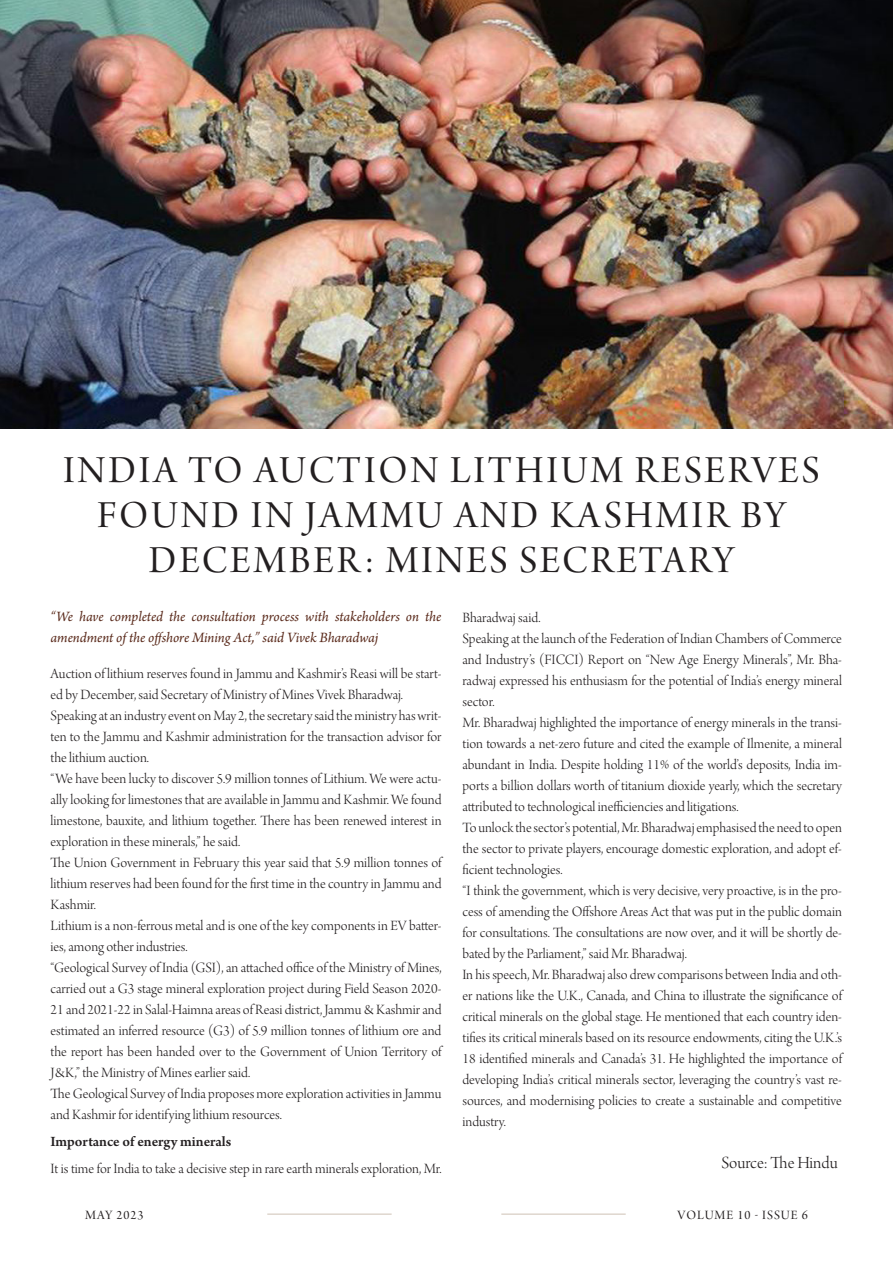
<style>
.page{position:relative;width:893px;height:1263px;background:#fff}
.page>*{position:absolute;margin:0;border:0;box-sizing:border-box;transform-origin:0 0}
.Title_39_pt___Center{font:40.5px/45px "Arno Pro Display";letter-spacing:.07em;color:#231f20;text-align:center}
.t1{font:18px "Arno Pro Light Display";color:#231f20}
.t2{font:15px/21px "Arno Pro Light Display";color:#231f20;text-align:justify}
.t3{font:italic 15px/21px "Arno Pro";letter-spacing:-.005em;color:#5a2a1b}
.t4{font:600 15px "Arno Pro";letter-spacing:-.005em;color:#231f20}
.t5{font:13.5px "Arno Pro Display";letter-spacing:.07em;color:#231f20}
</style>
<div class="page">
<hr style="left:267px;top:1213px;width:125px;height:2px;background:#ded6cd">
<hr style="left:501px;top:1213px;width:125px;height:2px;background:#ded6cd">
<img style="left:0;top:0;width:893px;height:429px">
<p class="Title_39_pt___Center" style="left:63px;top:450px;width:758px">INDIA TO AUCTION LITHIUM RESERVES<br>FOUND IN JAMMU AND KASHMIR BY</p>
<p class="Title_39_pt___Center" style="left:149px;top:540px;width:587px">DECEMBER: MINES SECRETARY</p>
<p class="t3" style="left:51px;top:607px;width:392px">“We have completed the consultation process with stakeholders on the amendment of the offshore Mining Act,” said Vivek Bharadwaj</p>
<p class="t2" style="left:51px;top:664px;width:392px">Auction of lithium reserves found in Jammu and Kashmir’s Reasi will be start&shy;ed by December, said Secretary of Ministry of Mines Vivek Bharadwaj.</p>
<p class="t2" style="left:51px;top:706px;width:392px">Speaking at an industry event on May 2, the secretary said the ministry has writ&shy;ten to the Jammu and Kashmir administration for the transaction advisor for the lithium auction.</p>
<p class="t2" style="left:51px;top:769px;width:392px">“We have been lucky to discover 5.9 million tonnes of Lithium. We were actu&shy;ally looking for limestones that are available in Jammu and Kashmir. We found limestone, bauxite, and lithium together. There has been renewed interest in exploration in these minerals,” he said.</p>
<p class="t2" style="left:51px;top:853px;width:392px">The Union Government in February this year said that 5.9 million tonnes of lithium reserves had been found for the first time in the country in Jammu and Kashmir.</p>
<p class="t2" style="left:51px;top:916px;width:392px">Lithium is a non-ferrous metal and is one of the key components in EV batter&shy;ies, among other industries.</p>
<p class="t2" style="left:51px;top:958px;width:392px">“Geological Survey of India (GSI), an attached office of the Ministry of Mines, carried out a G3 stage mineral exploration project during Field Season 2020- 21 and 2021-22 in Salal-Haimna areas of Reasi district, Jammu &amp; Kashmir and estimated an inferred resource (G3) of 5.9 million tonnes of lithium ore and the report has been handed over to the Government of Union Territory of J&amp;K,” the Ministry of Mines earlier said.</p>
<p class="t2" style="left:51px;top:1084px;width:392px">The Geological Survey of India proposes more exploration activities in Jammu and Kashmir for identifying lithium resources.</p>
<p class="t4" style="left:51px;top:1133px;width:182px">Importance of energy minerals</p>
<p class="t2" style="left:51px;top:1159px;width:392px">It is time for India to take a decisive step in rare earth minerals exploration, Mr.</p>
<p class="t2" style="left:462px;top:608px;width:80px">Bharadwaj said.</p>
<p class="t2" style="left:462px;top:629px;width:381px">Speaking at the launch of the Federation of Indian Chambers of Commerce and Industry’s (FICCI) Report on “New Age Energy Minerals”, Mr. Bha&shy;radwaj expressed his enthusiasm for the potential of India’s energy mineral sector.</p>
<p class="t2" style="left:462px;top:713px;width:381px">Mr. Bharadwaj highlighted the importance of energy minerals in the transi&shy;tion towards a net-zero future and cited the example of Ilmenite, a mineral abundant in India. Despite holding 11% of the world’s deposits, India im&shy;ports a billion dollars worth of titanium dioxide yearly, which the secretary attributed to technological inefficiencies and litigations.</p>
<p class="t2" style="left:462px;top:818px;width:381px">To unlock the sector’s potential, Mr. Bharadwaj emphasised the need to open the sector to private players, encourage domestic exploration, and adopt ef&shy;ficient technologies.</p>
<p class="t2" style="left:462px;top:881px;width:381px">“I think the government, which is very decisive, very proactive, is in the pro&shy;cess of amending the Offshore Areas Act that was put in the public domain for consultations. The consultations are now over, and it will be shortly de&shy;bated by the Parliament,” said Mr. Bharadwaj.</p>
<p class="t2" style="left:462px;top:965px;width:381px">In his speech, Mr. Bharadwaj also drew comparisons between India and oth&shy;er nations like the U.K., Canada, and China to illustrate the significance of critical minerals on the global stage. He mentioned that each country iden&shy;tifies its critical minerals based on its resource endowments, citing the U.K.’s 18 identified minerals and Canada’s 31. He highlighted the importance of developing India’s critical minerals sector, leveraging the country’s vast re&shy;sources, and modernising policies to create a sustainable and competitive industry.</p>
<p class="t1" style="left:721px;top:1153px;width:118px">Source: The Hindu</p>
<p class="t5" style="left:85px;top:1207px;width:60px">MAY 2023</p>
<p class="t5" style="left:678px;top:1207px;width:132px">VOLUME 10 - ISSUE 6</p>
</div>
